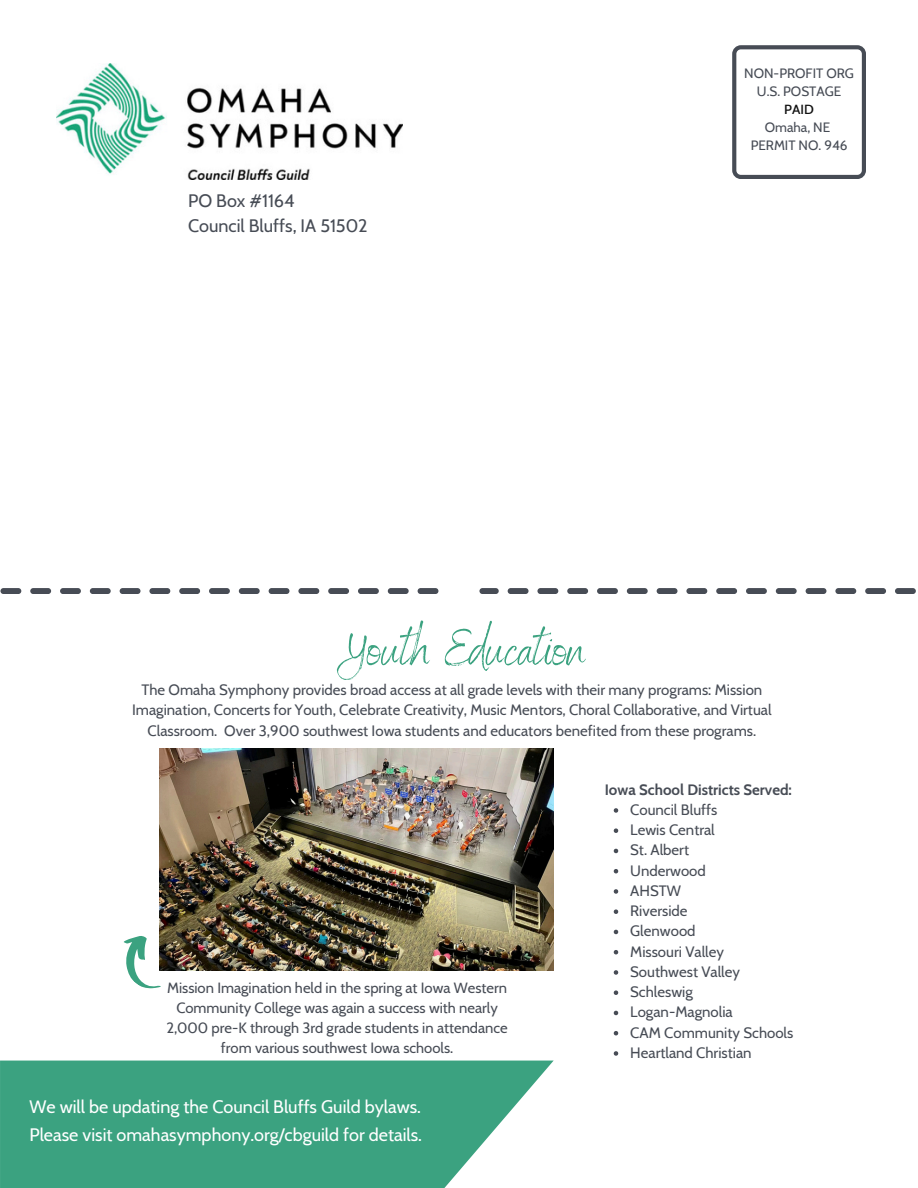
<style>
.page{position:relative;width:918px;height:1188px;background:#fff}
.page>*{position:absolute;margin:0;border:0;box-sizing:border-box;transform-origin:0 0}
.t1{font:50.25px "Benedict";color:#3ba280}
.t2{font:18px/28.2px "Cabin";color:#fff}
.t3{font:18px/24.8px "Cabin";color:#474c55}
.t4{font:15px/20.2px "Cabin";color:#474c55;text-align:center}
.t5{font:700 15px "Cabin";color:#474c55}
.t6{font:14.85px/20px "Cabin";color:#474c55;text-align:center}
.t7{font:13.5px "Cabin";color:#474c55}
.t8{font:500 13.5px "Cabin";color:#111}
</style>
<div class="page">
<img style="left:56px;top:63px;width:347px;height:116px">
<svg style="left:732px;top:45px;width:134px;height:134px"></svg>
<svg style="left:0;top:588px;width:438px;height:6px"></svg>
<svg style="left:479px;top:588px;width:437px;height:6px"></svg>
<svg style="left:123px;top:928px;width:38px;height:61px"></svg>
<svg style="left:0;top:1061px;width:553px;height:127px;fill:#3ba280"></svg>
<svg style="left:614px;top:808px;width:4px;height:5px"></svg>
<svg style="left:614px;top:828px;width:4px;height:5px"></svg>
<svg style="left:614px;top:849px;width:4px;height:4px"></svg>
<svg style="left:614px;top:869px;width:4px;height:4px"></svg>
<svg style="left:614px;top:889px;width:4px;height:5px"></svg>
<svg style="left:614px;top:909px;width:4px;height:5px"></svg>
<svg style="left:614px;top:930px;width:4px;height:4px"></svg>
<svg style="left:614px;top:950px;width:4px;height:4px"></svg>
<svg style="left:614px;top:970px;width:4px;height:5px"></svg>
<svg style="left:614px;top:990px;width:4px;height:5px"></svg>
<svg style="left:614px;top:1011px;width:4px;height:4px"></svg>
<svg style="left:614px;top:1031px;width:4px;height:4px"></svg>
<svg style="left:614px;top:1051px;width:4px;height:5px"></svg>
<img style="left:160px;top:748px;width:393px;height:223px">
<p class="t3" style="left:188px;top:188px;width:181px">PO Box #1164<br>Council Bluffs, IA 51502</p>
<p class="t1" style="left:337px;top:617px;width:250px">Youth Education</p>
<p class="t7" style="left:744px;top:65px;width:111px">NON-PROFIT ORG</p>
<p class="t7" style="left:757px;top:83px;width:86px">U.S. POSTAGE</p>
<p class="t8" style="left:784px;top:101px;width:31px">PAID</p>
<p class="t7" style="left:765px;top:119px;width:67px">Omaha, NE</p>
<p class="t7" style="left:751px;top:137px;width:98px">PERMIT NO. 946</p>
<p class="t4" style="left:132px;top:680px;width:641px">The Omaha Symphony provides broad access at all grade levels with their many programs: Mission<br>Imagination, Concerts for Youth, Celebrate Creativity, Music Mentors, Choral Collaborative, and Virtual<br>Classroom. Over 3,900 southwest Iowa students and educators benefited from these programs.</p>
<h2 class="t6" style="left:166px;top:977px;width:343px">Mission Imagination held in the spring at Iowa Western Community College was again a success with nearly 2,000 pre-K through 3rd grade students in attendance from various southwest Iowa schools.</h2>
<p class="t2" style="left:29px;top:1092px;width:394px">We will be updating the Council Bluffs Guild bylaws.<br>Please visit omahasymphony.org/cbguild for details.</p>
<h1 class="t5" style="left:605px;top:780px;width:189px">Iowa School Districts Served:</h1>
<h4 class="t4" style="left:630px;top:799px;width:89px">Council Bluffs</h4>
<p class="t4" style="left:630px;top:820px;width:86px">Lewis Central</p>
<p class="t4" style="left:630px;top:840px;width:60px">St. Albert</p>
<h4 class="t4" style="left:630px;top:860px;width:77px">Underwood</h4>
<p class="t4" style="left:630px;top:880px;width:52px">AHSTW</p>
<h2 class="t4" style="left:630px;top:901px;width:59px">Riverside</h2>
<p class="t4" style="left:630px;top:921px;width:67px">Glenwood</p>
<p class="t4" style="left:630px;top:941px;width:95px">Missouri Valley</p>
<p class="t4" style="left:630px;top:961px;width:111px">Southwest Valley</p>
<p class="t4" style="left:630px;top:982px;width:64px">Schleswig</p>
<p class="t4" style="left:630px;top:1002px;width:104px">Logan-Magnolia</p>
<p class="t4" style="left:630px;top:1022px;width:165px">CAM Community Schools</p>
<p class="t4" style="left:630px;top:1042px;width:123px">Heartland Christian</p>
</div>
